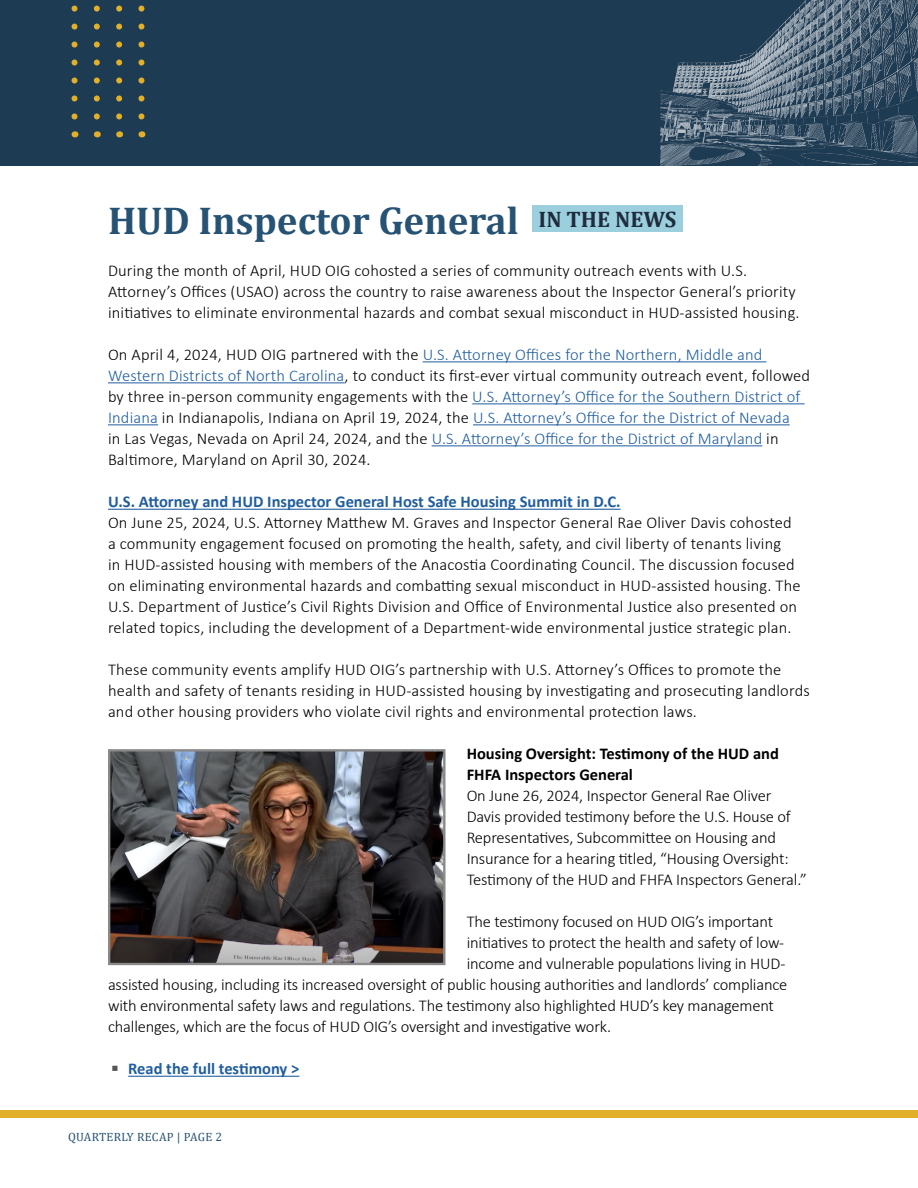
<style>
.page{position:relative;width:918px;height:1188px;background:#fff}
.page>*{position:absolute;margin:0;border:0;box-sizing:border-box;transform-origin:0 0}
.t1{font:700 39px "Cambria";color:#265273}
.t2{font:300 16.5px/21px "Calibri";letter-spacing:.01em;color:#000}
.t3{font:300 16.5px/21px "Calibri";letter-spacing:-.01em;color:#000}
.t4{font:700 16.5px "Calibri";color:#215e9e}
.t5{font:700 16.5px/21px "Calibri";color:#000}
.t6{font:12px "Cambria";letter-spacing:.025em;color:#265273}
.s1{color:#215e9e}
.s2{font-family:"Cambria";font-weight:400;color:#565656}
</style>
<div class="page">
<div style="left:0;top:1111px;width:918px;height:7px;background:#e2af2b"></div>
<div style="left:532px;top:205px;width:151px;height:27px;background:#9ccfde"></div>
<hr style="left:423px;top:361px;width:343px;height:1px;background:#215e9e">
<hr style="left:108px;top:382px;width:237px;height:1px;background:#215e9e">
<hr style="left:472px;top:403px;width:333px;height:1px;background:#215e9e">
<hr style="left:108px;top:424px;width:50px;height:1px;background:#215e9e">
<hr style="left:473px;top:424px;width:317px;height:1px;background:#215e9e">
<hr style="left:432px;top:445px;width:330px;height:1px;background:#215e9e">
<hr style="left:108px;top:509px;width:513px;height:1px;background:#215e9e">
<hr style="left:128px;top:1076px;width:171px;height:1px;background:#215e9e">
<div style="left:0;top:0;width:918px;height:165px;background:#1e3b54"></div>
<svg style="left:138px;top:5px;width:6px;height:112px"></svg>
<svg style="left:116px;top:5px;width:6px;height:112px"></svg>
<svg style="left:94px;top:5px;width:6px;height:112px"></svg>
<svg style="left:72px;top:5px;width:6px;height:112px"></svg>
<img style="left:660px;top:0;width:258px;height:166px">
<img style="left:111px;top:752px;width:331px;height:210px">
<div style="left:108px;top:749px;width:337px;height:216px;border:2px solid #898989"></div>
<h2 class="t1" style="left:108px;top:193px;width:570px">HUD Inspector General <sup>IN</sup> <sup>THE</sup> <sup>NEWS</sup></h2>
<p class="t2" style="left:108px;top:260px;width:693px">During the month of April, HUD OIG cohosted a series of community outreach events with U.S.<br>Attorney’s Offices (USAO) across the country to raise awareness about the Inspector General’s priority initiatives to eliminate environmental hazards and combat sexual misconduct in HUD-assisted housing.</p>
<p class="t2" style="left:108px;top:344px;width:704px">On April 4, 2024, HUD OIG partnered with the <span class="s1">U.S. Attorney Offices for the Northern, Middle and Western Districts of North Carolina</span>, to conduct its first-ever virtual community outreach event, followed by three in-person community engagements with the <span class="s1">U.S. Attorney’s Office for the Southern District of Indiana</span> in Indianapolis, Indiana on April 19, 2024, the <span class="s1">U.S. Attorney’s Office for the District of Nevada<br></span>in Las Vegas, Nevada on April 24, 2024, and the <span class="s1">U.S. Attorney’s Office for the District of Maryland</span> in Baltimore, Maryland on April 30, 2024.</p>
<h3 class="t4" style="left:108px;top:490px;width:514px">U.S. Attorney and HUD Inspector General Host Safe Housing Summit in D.C.</h3>
<p class="t2" style="left:108px;top:512px;width:694px">On June 25, 2024, U.S. Attorney Matthew M. Graves and Inspector General Rae Oliver Davis cohosted a community engagement focused on promoting the health, safety, and civil liberty of tenants living<br>in HUD-assisted housing with members of the Anacostia Coordinating Council. The discussion focused on eliminating environmental hazards and combatting sexual misconduct in HUD-assisted housing. The U.S. Department of Justice’s Civil Rights Division and Office of Environmental Justice also presented on related topics, including the development of a Department-wide environmental justice strategic plan.</p>
<p class="t2" style="left:108px;top:659px;width:703px">These community events amplify HUD OIG’s partnership with U.S. Attorney’s Offices to promote the health and safety of tenants residing in HUD-assisted housing by investigating and prosecuting landlords and other housing providers who violate civil rights and environmental protection laws.</p>
<h3 class="t5" style="left:467px;top:743px;width:314px">Housing Oversight: Testimony of the HUD and<br>FHFA Inspectors General</h3>
<p class="t3" style="left:467px;top:785px;width:342px">On June 26, 2024, Inspector General Rae Oliver Davis provided testimony before the U.S. House of Representatives, Subcommittee on Housing and Insurance for a hearing titled, “Housing Oversight:<br>Testimony of the HUD and FHFA Inspectors General.”</p>
<p class="t3" style="left:467px;top:911px;width:308px">The testimony focused on HUD OIG’s important</p>
<p class="t3" style="left:467px;top:932px;width:319px">initiatives to protect the health and safety of low-</p>
<p class="t3" style="left:467px;top:953px;width:320px">income and vulnerable populations living in HUD-</p>
<p class="t3" style="left:108px;top:974px;width:681px">assisted housing, including its increased oversight of public housing authorities and landlords’ compliance</p>
<p class="t3" style="left:108px;top:995px;width:668px">with environmental safety laws and regulations. The testimony also highlighted HUD’s key management</p>
<p class="t3" style="left:108px;top:1016px;width:505px">challenges, which are the focus of HUD OIG’s oversight and investigative work.</p>
<p class="t4" style="left:108px;top:1057px;width:193px"><span class="s2">◾</span> Read the full testimony &gt;</p>
<p class="t6" style="left:68px;top:1129px;width:156px">QUARTERLY RECAP | PAGE 2</p>
</div>
